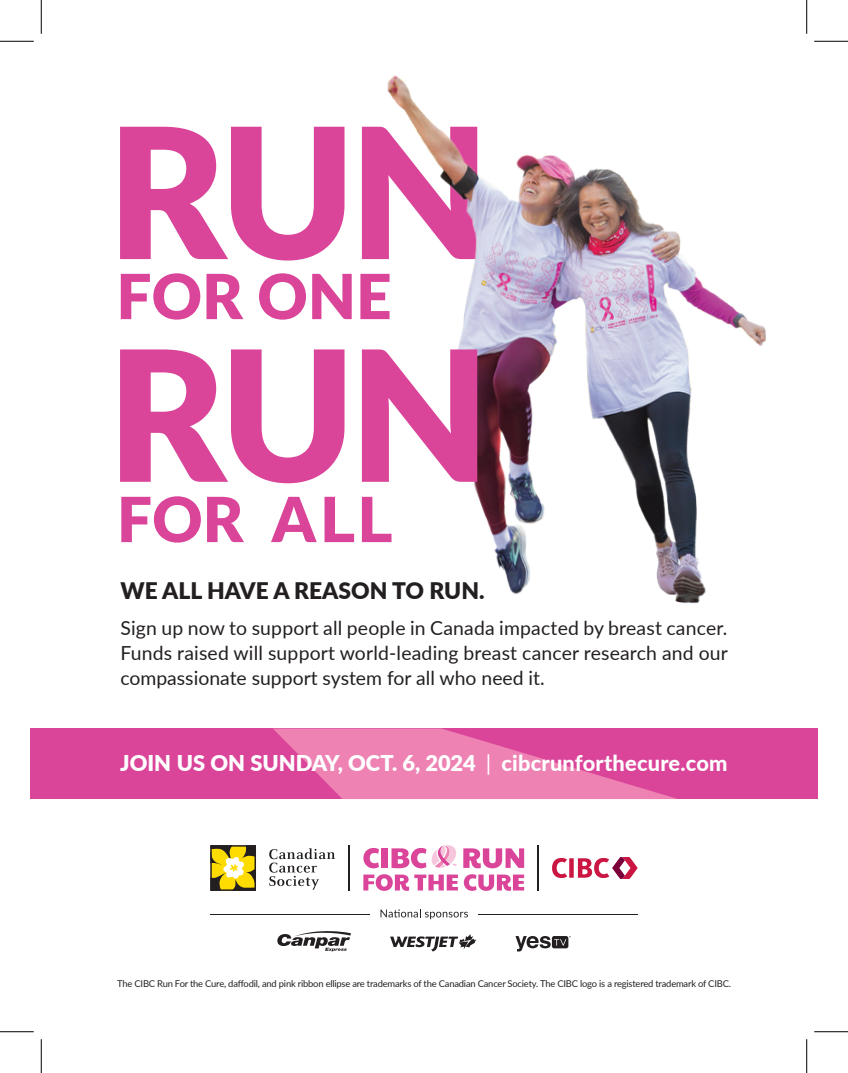
<style>
.page{position:relative;width:848px;height:1073px;background:#fff}
.page>*{position:absolute;margin:0;border:0;box-sizing:border-box;transform-origin:0 0}
.t1{font:900 22.75px "Lato";color:#231f20}
.t2{font:900 21.75px "Lato";color:#fff}
.t3{font:19.38px/25px "Lato";color:#231f20;text-align:justify}
.t4{font:9.38px "Lato";letter-spacing:-.02em;color:#231f20}
.s1{font-weight:400}
.s2{font-weight:800}
</style>
<div class="page">
<div style="left:30px;top:728px;width:788px;height:71px;background:#da4599"></div>
<svg style="left:273px;top:728px;width:404px;height:71px"></svg>
<svg style="left:120px;top:127px;width:224px;height:133px"></svg>
<img style="left:362px;top:75px;width:404px;height:529px">
<svg style="left:121px;top:273px;width:79px;height:46px"></svg>
<svg style="left:206px;top:274px;width:37px;height:45px"></svg>
<svg style="left:259px;top:273px;width:47px;height:46px"></svg>
<svg style="left:312px;top:274px;width:39px;height:45px"></svg>
<svg style="left:360px;top:274px;width:29px;height:45px"></svg>
<svg style="left:121px;top:496px;width:80px;height:46px"></svg>
<svg style="left:207px;top:497px;width:37px;height:45px"></svg>
<svg style="left:271px;top:497px;width:46px;height:45px"></svg>
<svg style="left:324px;top:497px;width:30px;height:45px"></svg>
<svg style="left:362px;top:497px;width:29px;height:45px"></svg>
<svg style="left:120px;top:349px;width:224px;height:134px"></svg>
<svg style="left:362px;top:349px;width:115px;height:133px"></svg>
<svg style="left:363px;top:848px;width:16px;height:20px"></svg>
<div style="left:381px;top:848px;width:7px;height:20px;background:#da4599"></div>
<svg style="left:363px;top:874px;width:95px;height:16px"></svg>
<svg style="left:464px;top:874px;width:60px;height:16px"></svg>
<svg style="left:391px;top:845px;width:133px;height:23px"></svg>
<hr style="left:537px;top:845px;width:1px;height:45px;background:#231f20">
<svg style="left:552px;top:857px;width:85px;height:22px"></svg>
<svg style="left:269px;top:848px;width:66px;height:41px"></svg>
<svg style="left:210px;top:845px;width:46px;height:45px;background:#bda82e"></svg>
<hr style="left:349px;top:845px;width:1px;height:45px;background:#231f20">
<hr style="left:210px;top:914px;width:159px;height:1px;background:#231f20">
<hr style="left:478px;top:914px;width:159px;height:1px;background:#231f20">
<svg style="left:380px;top:909px;width:88px;height:10px"></svg>
<svg style="left:515px;top:936px;width:55px;height:15px"></svg>
<svg style="left:277px;top:931px;width:74px;height:20px"></svg>
<svg style="left:390px;top:934px;width:86px;height:17px"></svg>
<hr style="left:0;top:41px;width:34px;height:1px;background:#000">
<hr style="left:814px;top:41px;width:34px;height:1px;background:#000">
<hr style="left:0;top:1031px;width:34px;height:1px;background:#000">
<hr style="left:814px;top:1031px;width:34px;height:1px;background:#000">
<hr style="left:41px;top:0;width:1px;height:34px;background:#000">
<hr style="left:41px;top:1039px;width:1px;height:33px;background:#000">
<hr style="left:806px;top:0;width:1px;height:34px;background:#000">
<hr style="left:806px;top:1039px;width:1px;height:33px;background:#000">
<p class="t1" style="left:120px;top:574px;width:365px">WE ALL HAVE A REASON TO RUN.</p>
<p class="t3" style="left:120px;top:614px;width:609px">Sign up now to support all people in Canada impacted by breast cancer.<br>Funds raised will support world-leading breast cancer research and our compassionate support system for all who need it.</p>
<p class="t2" style="left:120px;top:747px;width:608px">JOIN US ON SUNDAY, OCT. 6, 2024 <span class="s1">|</span> <span class="s2">cibcrunforthecure.com</span></p>
<p class="t4" style="left:117px;top:976px;width:615px">The CIBC Run For the Cure, daffodil, and pink ribbon ellipse are trademarks of the Canadian Cancer Society. The CIBC logo is a registered trademark of CIBC.</p>
</div>
